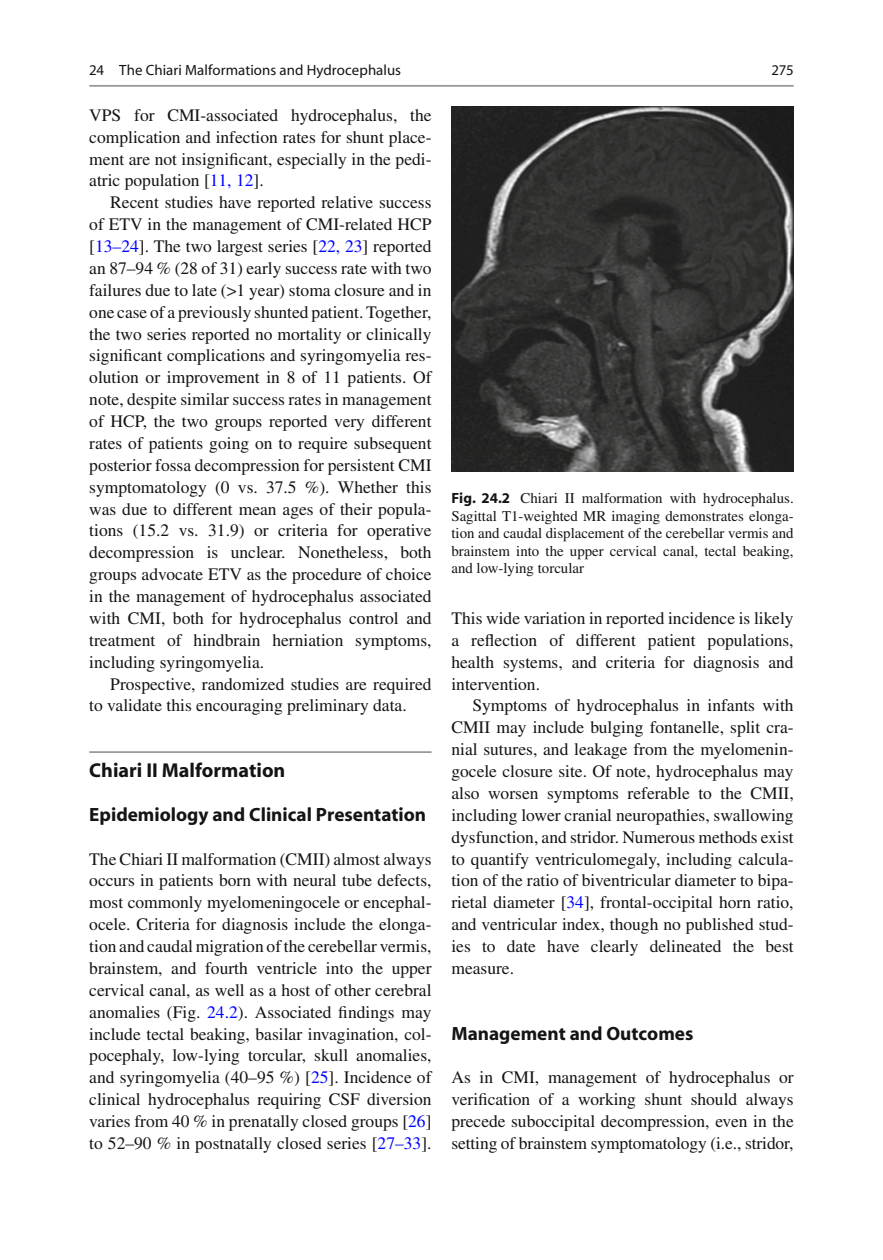
<style>
.page{position:relative;width:883px;height:1260px;background:#fff}
.page>*{position:absolute;margin:0;border:0;box-sizing:border-box;transform-origin:0 0}
.t1{font:700 20.12px "Myriad";color:#131413}
.t2{font:700 19.25px "Myriad";color:#131413}
.t3{font:17.5px/21.9px "Times";color:#131413;text-align:justify}
.t4{font:14.88px/17.5px "Times";color:#131413;text-align:justify}
.t5{font:14.88px "Myriad";color:#131413}
.s1{color:#00f}
.s2{font-family:"Myriad";font-weight:700}
</style>
<div class="page">
<hr style="left:89px;top:85px;width:705px;height:2px;background:#989898">
<hr style="left:89px;top:751px;width:343px;height:2px;background:#989898">
<img style="left:451px;top:107px;width:343px;height:364px">
<p class="t5" style="left:89px;top:64px;width:313px">24 The Chiari Malformations and Hydrocephalus</p>
<p class="t5" style="left:772px;top:64px;width:24px">275</p>
<p class="t3" style="left:89px;top:106px;width:344px">VPS for CMI-associated hydrocephalus, the complication and infection rates for shunt place&shy;ment are not insigni fi cant, especially in the pedi&shy;atric population [ <span class="s1">11, 12</span> ] .</p>
<p class="t3" style="left:89px;top:193px;width:344px;text-indent:21px">Recent studies have reported relative success of ETV in the management of CMI-related HCP [ <span class="s1">13–24</span> ] . The two largest series [ <span class="s1">22, 23</span> ] reported an 87–94 % (28 of 31) early success rate with two failures due to late (&gt;1 year) stoma closure and in one case of a previously shunted patient. Together, the two series reported no mortality or clinically signi fi cant complications and syringomyelia res&shy;olution or improvement in 8 of 11 patients. Of note, despite similar success rates in management of HCP, the two groups reported very different rates of patients going on to require subsequent posterior fossa decompression for persistent CMI symptomatology (0 vs. 37.5 %). Whether this was due to different mean ages of their popula&shy;tions (15.2 vs. 31.9) or criteria for operative decompression is unclear. Nonetheless, both groups advocate ETV as the procedure of choice in the management of hydrocephalus associated with CMI, both for hydrocephalus control and treatment of hindbrain herniation symptoms, including syringomyelia.</p>
<p class="t3" style="left:89px;top:674px;width:344px;text-indent:21px">Prospective, randomized studies are required to validate this encouraging preliminary data.</p>
<p class="t4" style="left:451px;top:491px;width:344px"><span class="s2">Fig. 24.2</span> Chiari II malformation with hydrocephalus.<br>Sagittal T1-weighted MR imaging demonstrates elonga&shy;tion and caudal displacement of the cerebellar vermis and brainstem into the upper cervical canal, tectal beaking, and low-lying torcular</p>
<p class="t3" style="left:451px;top:609px;width:344px">This wide variation in reported incidence is likely a re fl ection of different patient populations, health systems, and criteria for diagnosis and intervention.</p>
<p class="t3" style="left:451px;top:696px;width:344px;text-indent:21px">Symptoms of hydrocephalus in infants with CMII may include bulging fontanelle, split cra&shy;nial sutures, and leakage from the myelomenin&shy;gocele closure site. Of note, hydrocephalus may also worsen symptoms referable to the CMII, including lower cranial neuropathies, swallowing dysfunction, and stridor. Numerous methods exist to quantify ventriculomegaly, including calcula&shy;tion of the ratio of biventricular diameter to bipa&shy;rietal diameter [ <span class="s1">34</span> ] , frontal-occipital horn ratio, and ventricular index, though no published stud&shy;ies to date have clearly delineated the best measure.</p>
<p class="t1" style="left:89px;top:763px;width:198px">Chiari II Malformation</p>
<p class="t2" style="left:89px;top:807px;width:338px">Epidemiology and Clinical Presentation</p>
<p class="t3" style="left:89px;top:849px;width:344px">The Chiari II malformation (CMII) almost always occurs in patients born with neural tube defects, most commonly myelomeningocele or encephal&shy;ocele. Criteria for diagnosis include the elonga&shy;tion and caudal migration of the cerebellar vermis, brainstem, and fourth ventricle into the upper cervical canal, as well as a host of other cerebral anomalies (Fig. <span class="s1">24.2</span> ). Associated fi ndings may include tectal beaking, basilar invagination, col&shy;pocephaly, low-lying torcular, skull anomalies, and syringomyelia (40–95 %) [ <span class="s1">25</span> ] . Incidence of clinical hydrocephalus requiring CSF diversion varies from 40 % in prenatally closed groups [ <span class="s1">26</span> ] to 52–90 % in postnatally closed series [ <span class="s1">27–33</span> ] .</p>
<p class="t2" style="left:451px;top:1026px;width:244px">Management and Outcomes</p>
<p class="t3" style="left:451px;top:1068px;width:344px">As in CMI, management of hydrocephalus or veri fi cation of a working shunt should always precede suboccipital decompression, even in the setting of brainstem symptomatology (i.e., stridor,</p>
</div>
